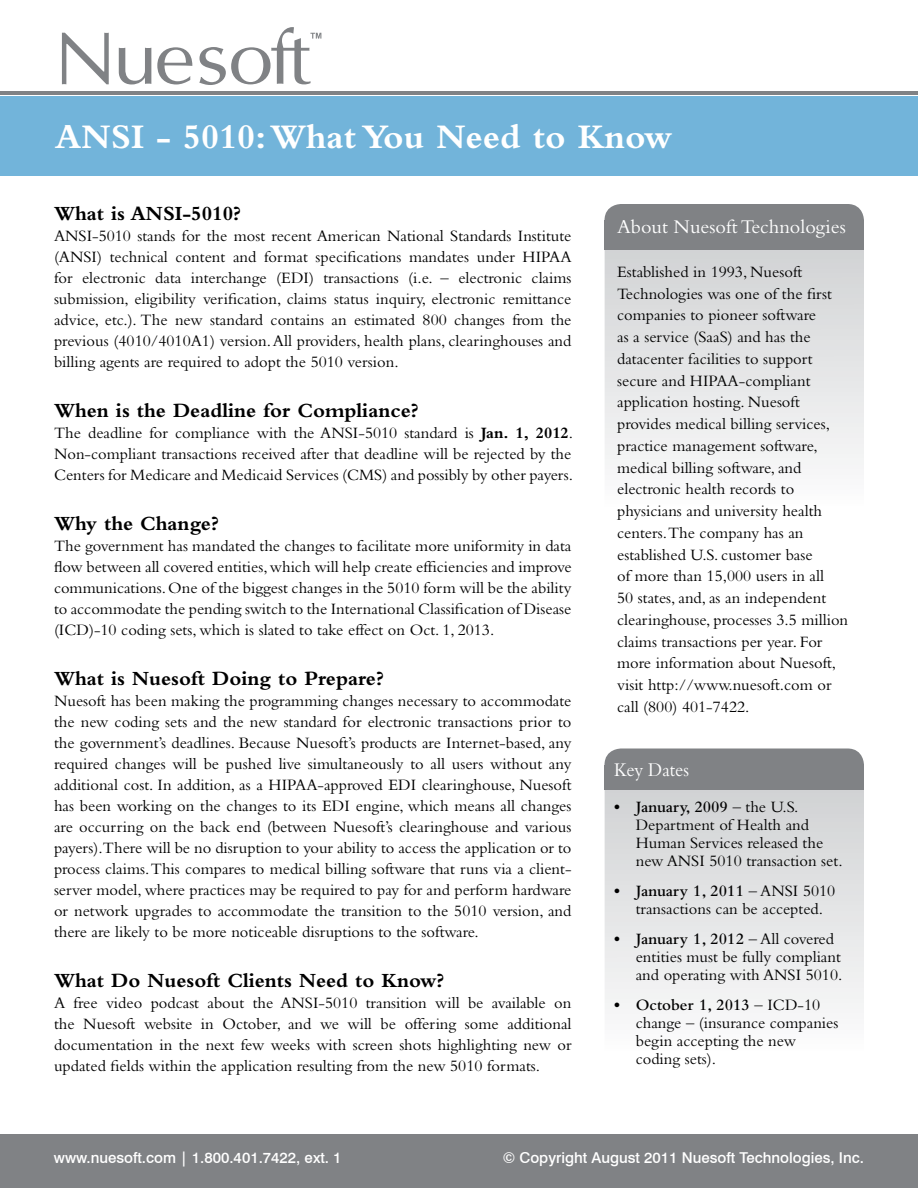
<style>
.page{position:relative;width:918px;height:1188px;background:#fff}
.page>*{position:absolute;margin:0;border:0;box-sizing:border-box;transform-origin:0 0}
.t1{font:700 36px "Bembo";color:#fff}
.t2{font:700 21px "Bembo";color:#000}
.t3{font:20.25px "Bembo";color:#fff}
.t4{font:20.25px "Bembo";color:#fff;scale:.92 1}
.t5{font:16.5px/21px "Bembo";color:#000;text-align:justify}
.t6{font:500 15px "Swiss 721 BT";color:#fff}
.s1{font-weight:700}
.s2{font-weight:600}
</style>
<div class="page">
<div style="left:0;top:1135px;width:918px;height:53px;background:#808285"></div>
<div style="left:0;top:97px;width:918px;height:79px;background:#72b4da"></div>
<hr style="left:0;top:92px;width:918px;height:3px;background:#808285">
<svg style="left:605px;top:207px;width:259px;height:258px"></svg>
<div style="left:604px;top:204px;width:260px;height:33px;background:#808285;border-radius:16px"></div>
<div style="left:605px;top:220px;width:259px;height:29px;background:#808285"></div>
<svg style="left:605px;top:755px;width:259px;height:254px"></svg>
<div style="left:604px;top:748px;width:260px;height:34px;background:#808285;border-radius:16px"></div>
<div style="left:605px;top:765px;width:259px;height:24px;background:#808285"></div>
<svg style="left:157px;top:47px;width:35px;height:37px"></svg>
<svg style="left:119px;top:48px;width:32px;height:36px"></svg>
<svg style="left:62px;top:33px;width:47px;height:51px"></svg>
<svg style="left:199px;top:27px;width:122px;height:58px"></svg>
<h1 class="t1" style="left:55px;top:116px;width:619px">ANSI - 5010: What You Need to Know</h1>
<p class="t2" style="left:54px;top:202px;width:188px">What is ANSI-5010?</p>
<p class="t5" style="left:54px;top:225px;width:519px">ANSI-5010 stands for the most recent American National Standards Institute (ANSI) technical content and format specifications mandates under HIPAA for electronic data interchange (EDI) transactions (i.e. – electronic claims submission, eligibility verification, claims status inquiry, electronic remittance advice, etc.). The new standard contains an estimated 800 changes from the previous (4010/4010A1) version. All providers, health plans, clearinghouses and billing agents are required to adopt the 5010 version.</p>
<p class="t2" style="left:54px;top:399px;width:366px">When is the Deadline for Compliance?</p>
<p class="t5" style="left:54px;top:422px;width:521px">The deadline for compliance with the ANSI-5010 standard is <span class="s1">Jan. 1, 2012</span>.<br>Non-compliant transactions received after that deadline will be rejected by the Centers for Medicare and Medicaid Services (CMS) and possibly by other payers.</p>
<p class="t2" style="left:54px;top:512px;width:166px">Why the Change?</p>
<p class="t5" style="left:54px;top:535px;width:519px">The government has mandated the changes to facilitate more uniformity in data flow between all covered entities, which will help create efficiencies and improve communications. One of the biggest changes in the 5010 form will be the ability to accommodate the pending switch to the International Classification of Disease (ICD)-10 coding sets, which is slated to take effect on Oct. 1, 2013.</p>
<p class="t2" style="left:54px;top:667px;width:331px">What is Nuesoft Doing to Prepare?</p>
<p class="t5" style="left:54px;top:690px;width:519px">Nuesoft has been making the programming changes necessary to accommodate the new coding sets and the new standard for electronic transactions prior to the government’s deadlines. Because Nuesoft’s products are Internet-based, any required changes will be pushed live simultaneously to all users without any additional cost. In addition, as a HIPAA-approved EDI clearinghouse, Nuesoft has been working on the changes to its EDI engine, which means all changes are occurring on the back end (between Nuesoft’s clearinghouse and various payers).There will be no disruption to your ability to access the application or to process claims. This compares to medical billing software that runs via a client&shy;server model, where practices may be required to pay for and perform hardware or network upgrades to accommodate the transition to the 5010 version, and there are likely to be more noticeable disruptions to the software.</p>
<p class="t2" style="left:54px;top:969px;width:392px">What Do Nuesoft Clients Need to Know?</p>
<p class="t5" style="left:54px;top:992px;width:519px">A free video podcast about the ANSI-5010 transition will be available on the Nuesoft website in October, and we will be offering some additional documentation in the next few weeks with screen shots highlighting new or updated fields within the application resulting from the new 5010 formats.</p>
<p class="t3" style="left:617px;top:215px;width:230px">About Nuesoft Technologies</p>
<p class="t5" style="left:617px;top:261px;width:233px;line-height:21.8px;text-align:left">Established in 1993, Nuesoft<br>Technologies was one of the first companies to pioneer software<br>as a service (SaaS) and has the datacenter facilities to support secure and HIPAA-compliant application hosting. Nuesoft provides medical billing services, practice management software, medical billing software, and electronic health records to physicians and university health centers.The company has an established U.S. customer base<br>of more than 15,000 users in all<br>50 states, and, as an independent clearinghouse, processes 3.5 million claims transactions per year. For more information about Nuesoft, visit http://www.nuesoft.com or call (800) 401-7422.</p>
<p class="t4" style="left:614px;top:758px;width:83px">Key Dates</p>
<p class="t5" style="left:636px;top:798px;width:208px;line-height:18px;text-align:left;text-indent:-22px"><span class="s1">•</span> <span class="s2">January, 2009</span> – the U.S.<br>Department of Health and<br>Human Services released the new ANSI 5010 transaction set.</p>
<p class="t5" style="left:614px;top:882px;width:223px;line-height:18px;text-align:center"><span class="s1">•</span> <span class="s2">January 1, 2011</span> – ANSI 5010 transactions can be accepted.</p>
<p class="t5" style="left:636px;top:930px;width:208px;line-height:18px;text-align:left;text-indent:-22px"><span class="s1">•</span> <span class="s2">January 1, 2012</span> – All covered entities must be fully compliant and operating with ANSI 5010.</p>
<p class="t5" style="left:636px;top:996px;width:204px;line-height:18px;text-align:left;text-indent:-22px"><span class="s1">•</span> <span class="s2">October 1, 2013</span> – ICD-10 change – (insurance companies begin accepting the new coding sets).</p>
<p class="t6" style="left:54px;top:1149px;width:289px">www.nuesoft.com | 1.800.401.7422, ext. 1</p>
<p class="t6" style="left:503px;top:1149px;width:363px">© Copyright August 2011 Nuesoft Technologies, Inc.</p>
</div>
